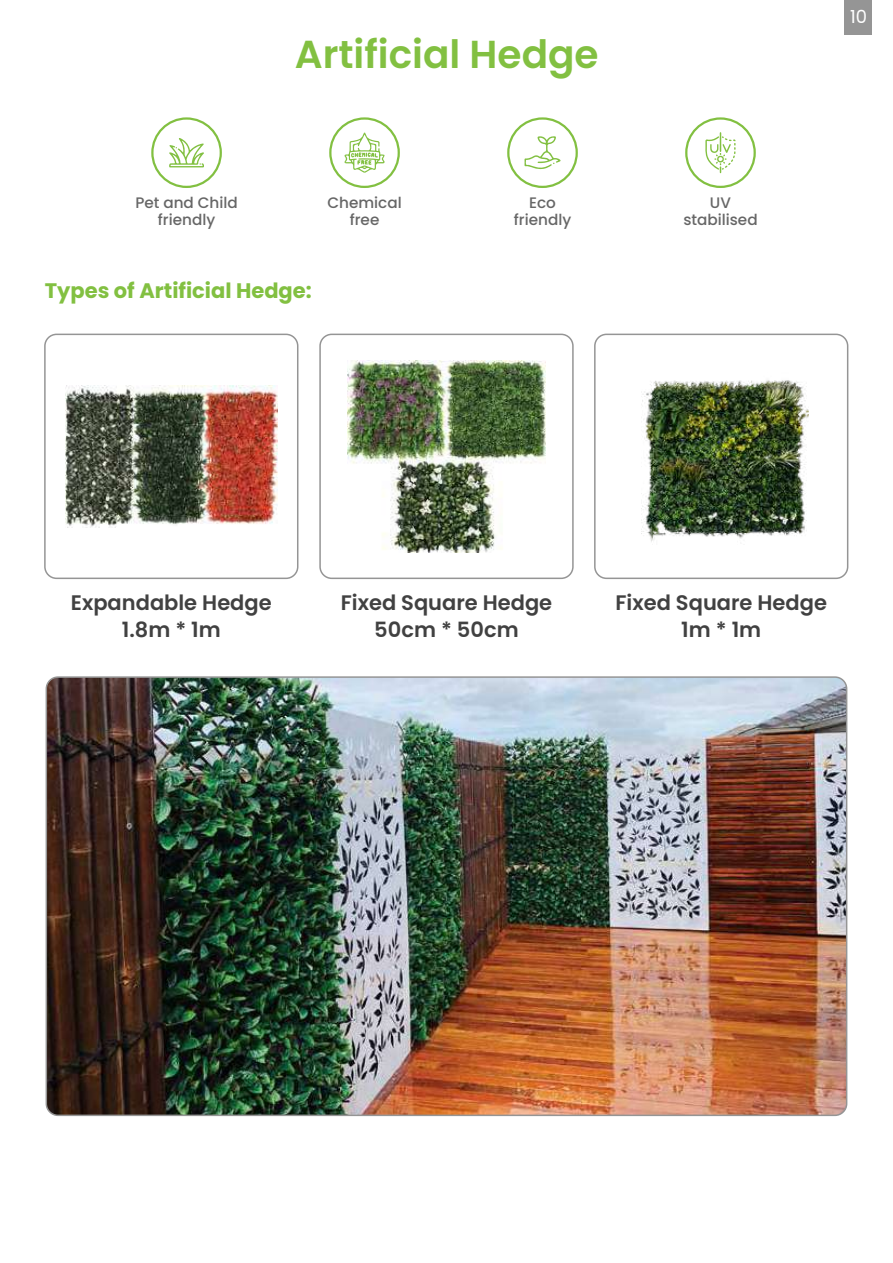
<style>
.page{position:relative;width:893px;height:1263px;background:#fff}
.page>*{position:absolute;margin:0;border:0;box-sizing:border-box;transform-origin:0 0}
.t1{font:600 39px "Poppins";color:#82c041}
.t2{font:600 21px/26.7px "Poppins";color:#414141;text-align:center}
.t3{font:700 21px "Poppins";color:#82c041}
.t4{font:18px "Poppins";color:#fff}
.t5{font:500 15.15px/17.7px "Poppins";color:#666;text-align:center}
</style>
<div class="page">
<div style="left:845px;top:0;width:27px;height:34px;background:#959595"></div>
<div style="left:44px;top:334px;width:254px;height:245px;border:2px solid #959595;border-radius:12px"></div>
<div style="left:319px;top:334px;width:255px;height:245px;border:2px solid #959595;border-radius:12px"></div>
<img style="left:348px;top:360px;width:197px;height:193px">
<img style="left:65px;top:385px;width:213px;height:142px">
<img style="left:46px;top:679px;width:801px;height:436px">
<div style="left:46px;top:676px;width:801px;height:440px;border:2px solid #959595;border-radius:12px"></div>
<div style="left:151px;top:117px;width:71px;height:71px;border:2px solid #82c041;border-radius:50%"></div>
<svg style="left:169px;top:138px;width:35px;height:30px"></svg>
<div style="left:329px;top:117px;width:71px;height:71px;border:2px solid #82c041;border-radius:50%"></div>
<svg style="left:344px;top:133px;width:41px;height:40px"></svg>
<div style="left:507px;top:117px;width:71px;height:71px;border:2px solid #82c041;border-radius:50%"></div>
<svg style="left:524px;top:136px;width:37px;height:34px"></svg>
<div style="left:685px;top:117px;width:71px;height:71px;border:2px solid #82c041;border-radius:50%"></div>
<svg style="left:705px;top:132px;width:31px;height:41px"></svg>
<div style="left:594px;top:334px;width:254px;height:245px;border:2px solid #959595;border-radius:12px"></div>
<img style="left:642px;top:380px;width:166px;height:162px">
<h1 class="t1" style="left:295px;top:32px;width:305px">Artificial Hedge</h1>
<p class="t5" style="left:135px;top:194px;width:104px">Pet and Child friendly</p>
<p class="t5" style="left:327px;top:194px;width:76px">Chemical free</p>
<p class="t5" style="left:514px;top:194px;width:59px">Eco friendly</p>
<p class="t5" style="left:683px;top:194px;width:76px">UV stabilised</p>
<p class="t3" style="left:45px;top:278px;width:268px">Types of Artificial Hedge:</p>
<p class="t4" style="left:850px;top:6px;width:19px">10</p>
<p class="t2" style="left:71px;top:590px;width:202px">Expandable Hedge<br>1.8m * 1m</p>
<p class="t2" style="left:341px;top:590px;width:213px">Fixed Square Hedge<br>50cm * 50cm</p>
<p class="t2" style="left:615px;top:590px;width:213px">Fixed Square Hedge<br>1m * 1m</p>
</div>
